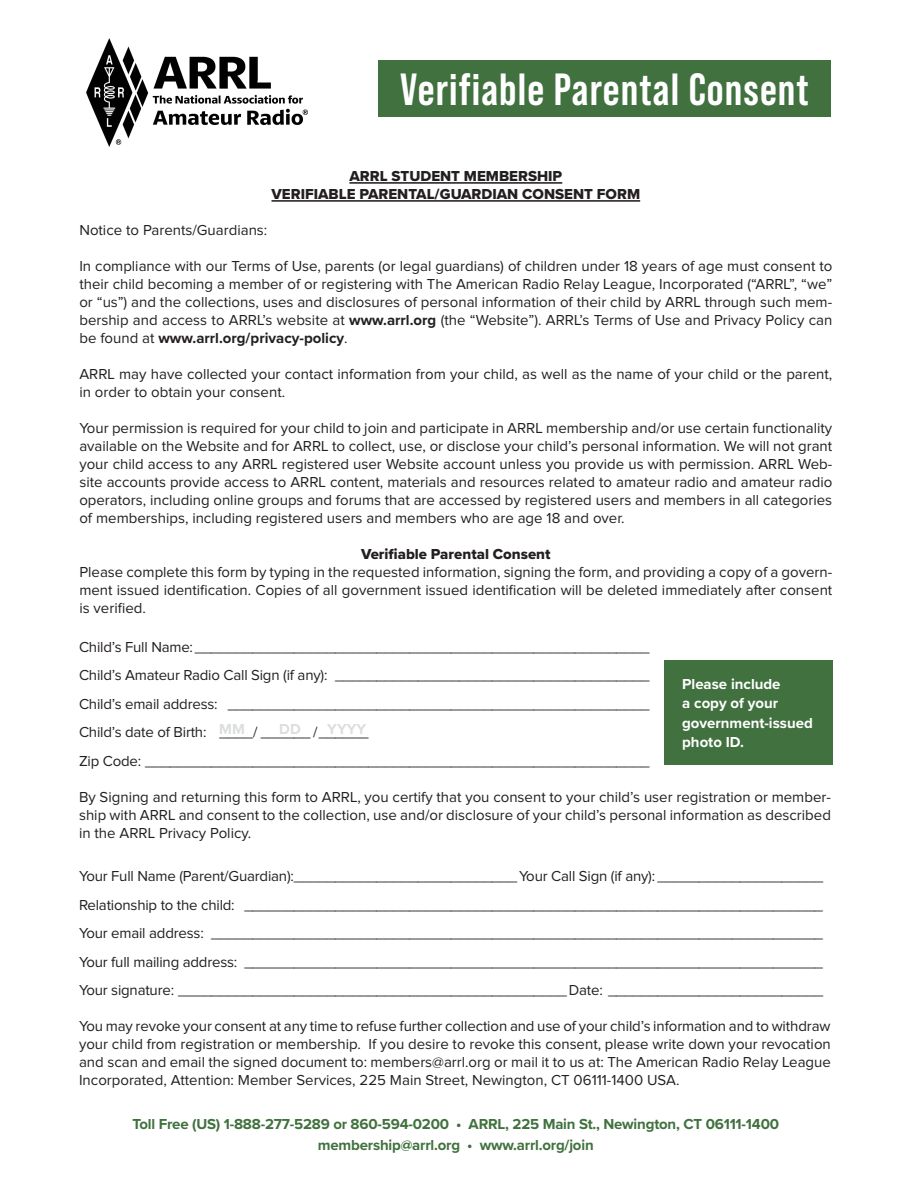
<style>
.page{position:relative;width:918px;height:1188px;background:#fff}
.page>*{position:absolute;margin:0;border:0;box-sizing:border-box;transform-origin:0 0}
.t1{font:700 45px "Bebas Neue Pro";letter-spacing:.025em;color:#fff}
.t2{font:15px/18px "Proxima Nova";color:#231f20;text-align:justify}
.t3{font:700 15px "Proxima Nova";letter-spacing:-.015em;color:#40713e}
.t4{font:15px/18px "Proxima Nova Extrabld";color:#231f20;text-align:center}
.t5{font:700 15px/19.5px "Proxima Nova";color:#fff}
.t6{font:700 15px "Proxima Nova";letter-spacing:.005em;color:#dcdddf}
.s1{font-weight:700}
</style>
<div class="page">
<div style="left:378px;top:60px;width:453px;height:57px;background:#40713e"></div>
<hr style="left:349px;top:182px;width:213px;height:2px;background:#231f20">
<hr style="left:272px;top:200px;width:368px;height:2px;background:#231f20">
<div style="left:664px;top:660px;width:169px;height:105px;background:#40713e"></div>
<img style="left:86px;top:39px;width:221px;height:108px">
<p class="t1" style="left:400px;top:64px;width:410px">Verifiable Parental Consent</p>
<p class="t4" style="left:272px;top:167px;width:370px">ARRL STUDENT MEMBERSHIP<br>VERIFIABLE PARENTAL/GUARDIAN CONSENT FORM</p>
<p class="t2" style="left:79px;top:222px;width:189px">Notice to Parents/Guardians:</p>
<p class="t2" style="left:79px;top:258px;width:755px">In compliance with our Terms of Use, parents (or legal guardians) of children under 18 years of age must consent to their child becoming a member of or registering with The American Radio Relay League, Incorporated (“ARRL”, “we” or “us”) and the collections, uses and disclosures of personal information of their child by ARRL through such mem&shy;bership and access to ARRL’s website at <span class="s1">www.arrl.org</span> (the “Website”). ARRL’s Terms of Use and Privacy Policy can be found at <span class="s1">www.arrl.org/privacy-policy</span>.</p>
<p class="t2" style="left:79px;top:366px;width:754px">ARRL may have collected your contact information from your child, as well as the name of your child or the parent, in order to obtain your consent.</p>
<p class="t2" style="left:79px;top:420px;width:754px">Your permission is required for your child to join and participate in ARRL membership and/or use certain functionality available on the Website and for ARRL to collect, use, or disclose your child’s personal information. We will not grant your child access to any ARRL registered user Website account unless you provide us with permission. ARRL Web&shy;site accounts provide access to ARRL content, materials and resources related to amateur radio and amateur radio operators, including online groups and forums that are accessed by registered users and members in all categories of memberships, including registered users and members who are age 18 and over.</p>
<p class="t4" style="left:361px;top:545px;width:191px">Verifiable Parental Consent</p>
<p class="t2" style="left:79px;top:564px;width:754px">Please complete this form by typing in the requested information, signing the form, and providing a copy of a govern&shy;ment issued identification. Copies of all government issued identification will be deleted immediately after consent is verified.</p>
<p class="t2" style="left:79px;top:638px;width:572px">Child’s Full Name:_______________________________________________________</p>
<p class="t2" style="left:79px;top:667px;width:572px">Child’s Amateur Radio Call Sign (if any): ______________________________________</p>
<p class="t2" style="left:79px;top:695px;width:572px">Child’s email address: ___________________________________________________</p>
<p class="t2" style="left:79px;top:724px;width:291px">Child’s date of Birth: ____/ ______ /______</p>
<p class="t2" style="left:79px;top:752px;width:572px">Zip Code: _____________________________________________________________</p>
<p class="t2" style="left:79px;top:788px;width:753px">By Signing and returning this form to ARRL, you certify that you consent to your child’s user registration or member&shy;ship with ARRL and consent to the collection, use and/or disclosure of your child’s personal information as described in the ARRL Privacy Policy.</p>
<p class="t2" style="left:79px;top:868px;width:746px">Your Full Name (Parent/Guardian):___________________________Your Call Sign (if any): ____________________</p>
<p class="t2" style="left:79px;top:896px;width:746px">Relationship to the child: ______________________________________________________________________</p>
<p class="t2" style="left:79px;top:925px;width:746px">Your email address: __________________________________________________________________________</p>
<p class="t2" style="left:79px;top:953px;width:746px">Your full mailing address: ______________________________________________________________________</p>
<p class="t2" style="left:79px;top:982px;width:746px">Your signature: _______________________________________________Date: __________________________</p>
<p class="t2" style="left:79px;top:1018px;width:753px">You may revoke your consent at any time to refuse further collection and use of your child’s information and to withdraw your child from registration or membership. If you desire to revoke this consent, please write down your revocation and scan and email the signed document to: members@arrl.org or mail it to us at: The American Radio Relay League Incorporated, Attention: Member Services, 225 Main Street, Newington, CT 06111-1400 USA.</p>
<p class="t5" style="left:682px;top:674px;width:132px">Please include<br>a copy of your government-issued photo ID.</p>
<p class="t6" style="left:219px;top:718px;width:27px">MM</p>
<p class="t6" style="left:279px;top:718px;width:23px">DD</p>
<p class="t6" style="left:327px;top:718px;width:41px">YYYY</p>
<p class="t3" style="left:132px;top:1113px;width:648px">Toll Free (US) 1-888-277-5289 or 860-594-0200 • ARRL, 225 Main St., Newington, CT 06111-1400</p>
<p class="t3" style="left:318px;top:1134px;width:277px">membership@arrl.org • www.arrl.org/join</p>
</div>
